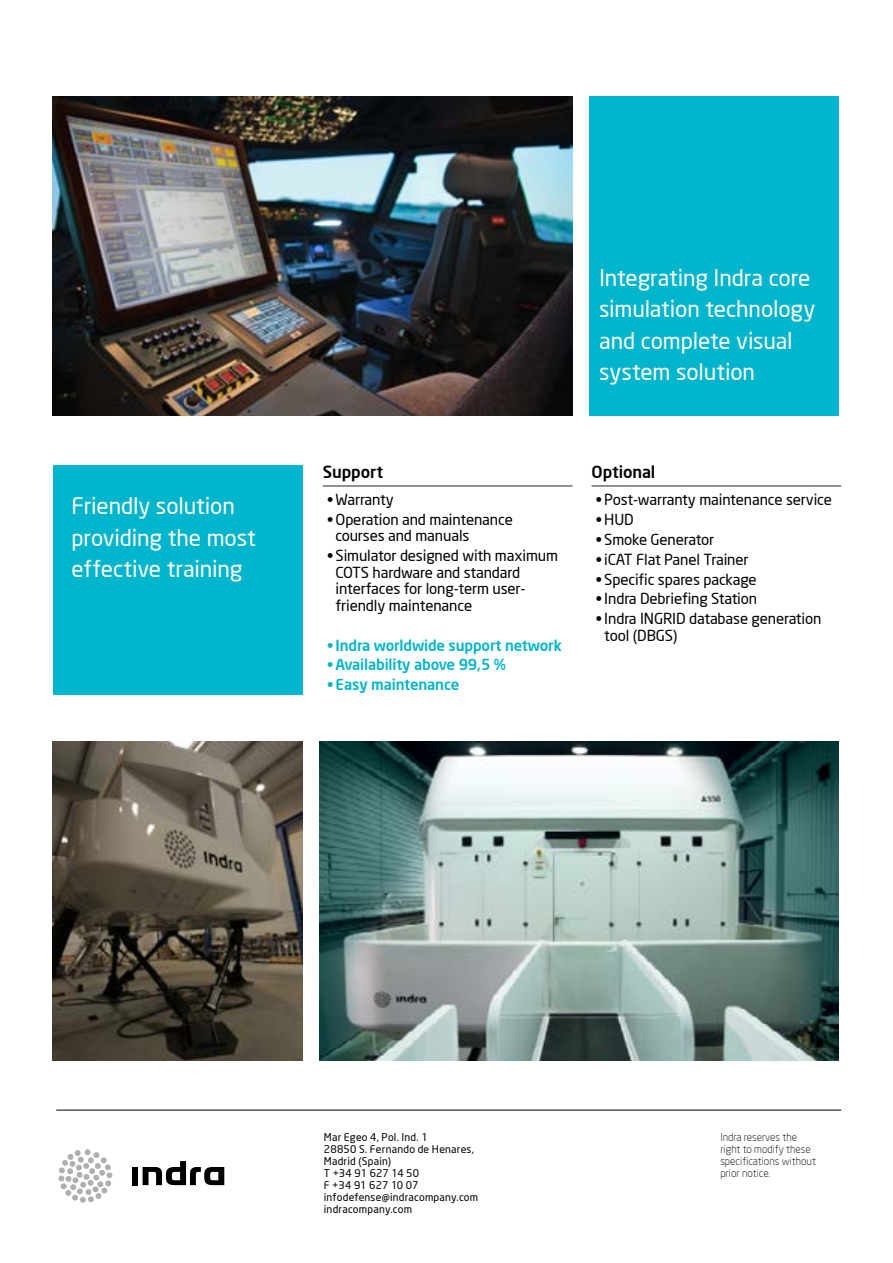
<style>
.page{position:relative;width:893px;height:1263px;background:#fff}
.page>*{position:absolute;margin:0;border:0;box-sizing:border-box;transform-origin:0 0}
.t1{font:22.5px/31.5px "Neo Sans";letter-spacing:-.005em;color:#fff}
.t2{font:500 16.5px "Neo Sans";letter-spacing:-.005em;color:#000}
.t3{font:15px/16.5px "Neo Sans";letter-spacing:-.01em;color:#000}
.t4{font:500 15px "Neo Sans";letter-spacing:-.01em;color:#00b5cc}
.t5{font:10.5px/12px "Neo Sans";letter-spacing:.02em;color:#000}
.t6{font:300 10.5px/12px "Neo Sans";color:#000}
</style>
<div class="page">
<div style="left:589px;top:96px;width:250px;height:320px;background:#00b5cc"></div>
<div style="left:53px;top:466px;width:250px;height:229px;background:#00b5cc"></div>
<hr style="left:323px;top:485px;width:249px;height:2px;background:#6d6e71">
<hr style="left:592px;top:485px;width:249px;height:2px;background:#6d6e71">
<hr style="left:56px;top:1110px;width:785px;height:1px;background:#000">
<div style="left:84px;top:1149px;width:7px;height:6px;background:#cfd0d2;border-radius:50%"></div>
<svg style="left:60px;top:1150px;width:52px;height:53px"></svg>
<svg style="left:58px;top:1175px;width:7px;height:7px"></svg>
<div style="left:132px;top:1167px;width:6px;height:18px;background:#000"></div>
<svg style="left:143px;top:1161px;width:81px;height:24px"></svg>
<img style="left:53px;top:96px;width:519px;height:320px">
<img style="left:319px;top:741px;width:520px;height:319px">
<img style="left:53px;top:741px;width:250px;height:319px">
<h1 class="t1" style="left:71px;top:490px;width:186px">Friendly solution providing the most effective training</h1>
<h1 class="t1" style="left:599px;top:261px;width:218px">Integrating Indra core simulation technology and complete visual system solution</h1>
<p class="t2" style="left:323px;top:462px;width:62px">Support</p>
<p class="t2" style="left:592px;top:462px;width:65px">Optional</p>
<p class="t3" style="left:327px;top:491px;width:68px">• Warranty</p>
<p class="t3" style="left:336px;top:511px;width:179px;text-indent:-9px">• Operation and maintenance courses and manuals</p>
<p class="t3" style="left:336px;top:547px;width:224px;text-indent:-9px">• Simulator designed with maximum<br>COTS hardware and standard interfaces for long-term user&shy;friendly maintenance</p>
<p class="t4" style="left:327px;top:635px;width:236px">• Indra worldwide support network</p>
<p class="t4" style="left:327px;top:655px;width:180px">• Availability above 99,5 %</p>
<p class="t4" style="left:327px;top:675px;width:134px">• Easy maintenance</p>
<p class="t3" style="left:596px;top:491px;width:238px">• Post-warranty maintenance service</p>
<p class="t3" style="left:596px;top:511px;width:39px">• HUD</p>
<p class="t3" style="left:596px;top:531px;width:120px">• Smoke Generator</p>
<p class="t3" style="left:596px;top:551px;width:154px">• iCAT Flat Panel Trainer</p>
<p class="t3" style="left:596px;top:571px;width:162px">• Specific spares package</p>
<p class="t3" style="left:596px;top:590px;width:163px">• Indra Debriefing Station</p>
<p class="t3" style="left:604px;top:610px;width:219px;text-indent:-9px">• Indra INGRID database generation tool (DBGS)</p>
<p class="t5" style="left:324px;top:1131px;width:156px">Mar Egeo 4, Pol. Ind. 1<br>28850 S. Fernando de Henares,<br>Madrid (Spain)<br>T +34 91 627 14 50<br>F +34 91 627 10 07 infodefense@indracompany.com indracompany.com</p>
<p class="t6" style="left:720px;top:1131px;width:97px">Indra reserves the right to modify these specifications without prior notice.</p>
</div>
